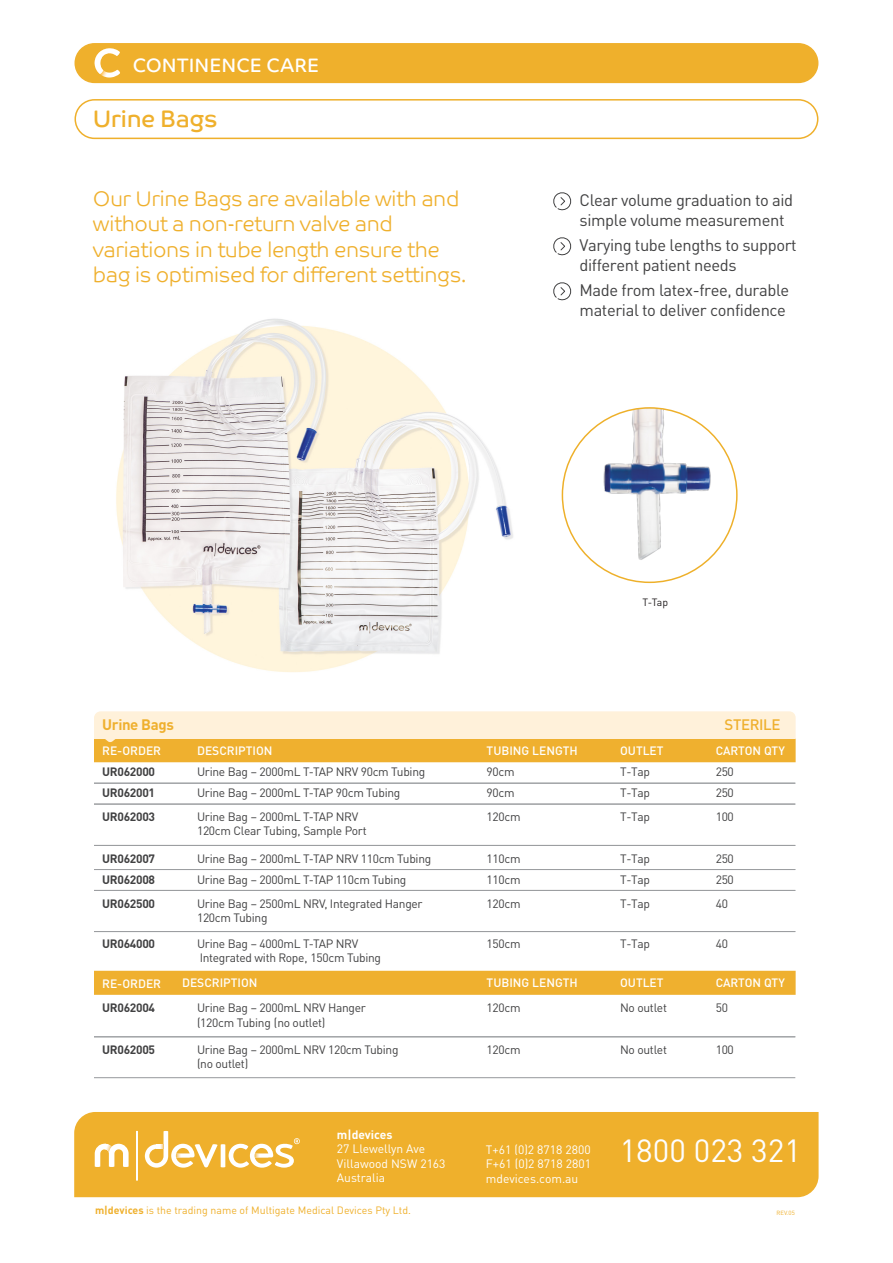
<style>
.page{position:relative;width:893px;height:1263px;background:#fff}
.page>*{position:absolute;margin:0;border:0;box-sizing:border-box;transform-origin:0 0}
.t1{font:31.65px "DIN Pro";color:#fdfeff}
.t2{font:24px "Co Text";letter-spacing:-.025em;color:#efb02c}
.t3{font:300 21.3px/25.5px "Co Text";letter-spacing:-.025em;color:#efb02d}
.t4{font:19.5px "Co Text";color:#fff}
.t5{font:16.5px/19.8px "DIN Pro";letter-spacing:-.025em;color:#414142}
.t6{font:700 15px "DIN Pro";letter-spacing:-.025em;color:#efb02f}
.t7{font:500 15px "DIN Pro";letter-spacing:-.025em;color:#efb02f}
.t8{font:12px/14.4px "DIN Pro";letter-spacing:-.025em;color:#414142}
.t9{font:500 12px "DIN Pro";color:#fff}
.t10{font:12px/14.5px "DIN Pro";color:#fff}
.t11{font:700 12px "DIN Pro";letter-spacing:-.025em;color:#414142}
.t12{font:700 12px "DIN Pro";color:#fff}
.t13{font:10.5px "DIN Pro";color:#efb02c}
.t14{font:10.5px "DIN Pro";color:#231f20}
.t15{font:6px "DIN Pro";color:#efb02c}
.s1{font-weight:700}
</style>
<div class="page">
<img style="left:94px;top:318px;width:491px;height:465px">
<img style="left:562px;top:408px;width:175px;height:174px;border-radius:87px">
<hr style="left:94px;top:783px;width:701px;height:1px;background:#9c9ea1">
<hr style="left:94px;top:869px;width:701px;height:1px;background:#9c9ea1">
<hr style="left:94px;top:804px;width:701px;height:1px;background:#9c9ea1">
<hr style="left:94px;top:845px;width:701px;height:1px;background:#9c9ea1">
<hr style="left:94px;top:1036px;width:701px;height:1px;background:#9c9ea1">
<hr style="left:94px;top:890px;width:701px;height:1px;background:#9c9ea1">
<hr style="left:94px;top:1077px;width:701px;height:1px;background:#9c9ea1">
<hr style="left:94px;top:931px;width:701px;height:1px;background:#9c9ea1">
<svg style="left:94px;top:711px;width:702px;height:51px;background:#f7d38d"></svg>
<div style="left:94px;top:971px;width:702px;height:24px;background:#efb02f"></div>
<div style="left:75px;top:44px;width:743px;height:38px;background:#efb02c;border-radius:19px"></div>
<div style="left:74px;top:43px;width:744px;height:40px;border:2px solid #efb02c;border-radius:19px"></div>
<div style="left:74px;top:99px;width:744px;height:40px;border:2px solid #efb02c;border-radius:19px"></div>
<div style="left:74px;top:1112px;width:745px;height:85px;background:#efb02c"></div>
<svg style="left:95px;top:1144px;width:34px;height:23px"></svg>
<svg style="left:136px;top:1131px;width:2px;height:50px"></svg>
<svg style="left:145px;top:1131px;width:155px;height:37px"></svg>
<svg style="left:94px;top:48px;width:26px;height:30px"></svg>
<svg style="left:553px;top:192px;width:19px;height:19px"></svg>
<svg style="left:553px;top:237px;width:19px;height:19px"></svg>
<svg style="left:553px;top:282px;width:19px;height:19px"></svg>
<h3 class="t4" style="left:133px;top:54px;width:188px">CONTINENCE CARE</h3>
<h2 class="t2" style="left:93px;top:105px;width:126px">Urine Bags</h2>
<h3 class="t3" style="left:93px;top:186px;width:375px">Our Urine Bags are available with and without a non-return valve and variations in tube length ensure the bag is optimised for different settings.</h3>
<h3 class="t5" style="left:580px;top:189px;width:215px">Clear volume graduation to aid simple volume measurement</h3>
<h3 class="t5" style="left:580px;top:234px;width:219px">Varying tube lengths to support different patient needs</h3>
<h3 class="t5" style="left:580px;top:279px;width:211px">Made from latex-free, durable material to deliver confidence</h3>
<p class="t14" style="left:643px;top:594px;width:27px">T-Tap</p>
<p class="t6" style="left:102px;top:713px;width:73px">Urine Bags</p>
<p class="t7" style="left:725px;top:713px;width:57px">STERILE</p>
<p class="t9" style="left:102px;top:741px;width:60px">RE-ORDER</p>
<p class="t9" style="left:197px;top:741px;width:77px">DESCRIPTION</p>
<p class="t9" style="left:487px;top:741px;width:93px">TUBING LENGTH</p>
<p class="t9" style="left:620px;top:741px;width:45px">OUTLET</p>
<p class="t9" style="left:716px;top:741px;width:71px">CARTON QTY</p>
<p class="t11" style="left:102px;top:763px;width:54px">UR062000</p>
<p class="t8" style="left:197px;top:764px;width:230px">Urine Bag – 2000mL T-TAP NRV 90cm Tubing</p>
<p class="t8" style="left:487px;top:764px;width:30px">90cm</p>
<p class="t8" style="left:716px;top:764px;width:20px">250</p>
<p class="t11" style="left:102px;top:784px;width:54px">UR062001</p>
<p class="t8" style="left:197px;top:785px;width:205px">Urine Bag – 2000mL T-TAP 90cm Tubing</p>
<p class="t8" style="left:487px;top:785px;width:30px">90cm</p>
<p class="t8" style="left:716px;top:785px;width:20px">250</p>
<p class="t11" style="left:102px;top:807px;width:54px">UR062003</p>
<p class="t8" style="left:197px;top:808px;width:171px">Urine Bag – 2000mL T-TAP NRV<br>120cm Clear Tubing, Sample Port</p>
<p class="t8" style="left:487px;top:808px;width:36px">120cm</p>
<p class="t8" style="left:716px;top:808px;width:20px">100</p>
<p class="t11" style="left:102px;top:849px;width:54px">UR062007</p>
<p class="t8" style="left:197px;top:850px;width:236px">Urine Bag – 2000mL T-TAP NRV 110cm Tubing</p>
<p class="t8" style="left:487px;top:850px;width:36px">110cm</p>
<p class="t8" style="left:716px;top:850px;width:20px">250</p>
<p class="t11" style="left:102px;top:870px;width:54px">UR062008</p>
<p class="t8" style="left:197px;top:871px;width:211px">Urine Bag – 2000mL T-TAP 110cm Tubing</p>
<p class="t8" style="left:487px;top:871px;width:36px">110cm</p>
<p class="t8" style="left:716px;top:871px;width:20px">250</p>
<p class="t11" style="left:102px;top:894px;width:54px">UR062500</p>
<p class="t8" style="left:197px;top:895px;width:227px">Urine Bag – 2500mL NRV, Integrated Hanger<br>120cm Tubing</p>
<p class="t8" style="left:487px;top:895px;width:36px">120cm</p>
<p class="t8" style="left:716px;top:895px;width:14px">40</p>
<p class="t11" style="left:102px;top:934px;width:54px">UR064000</p>
<p class="t8" style="left:197px;top:935px;width:186px">Urine Bag – 4000mL T-TAP NRV<br>Integrated with Rope, 150cm Tubing</p>
<p class="t8" style="left:487px;top:935px;width:36px">150cm</p>
<p class="t8" style="left:620px;top:761px;width:31px;line-height:21px">T-Tap<br>T-Tap</p>
<p class="t8" style="left:620px;top:808px;width:31px">T-Tap</p>
<p class="t8" style="left:620px;top:847px;width:31px;line-height:21px">T-Tap<br>T-Tap</p>
<p class="t8" style="left:620px;top:895px;width:31px">T-Tap</p>
<p class="t8" style="left:620px;top:935px;width:31px">T-Tap</p>
<p class="t8" style="left:716px;top:935px;width:14px">40</p>
<p class="t9" style="left:102px;top:974px;width:60px">RE-ORDER</p>
<p class="t9" style="left:182px;top:974px;width:77px">DESCRIPTION</p>
<p class="t9" style="left:487px;top:974px;width:93px">TUBING LENGTH</p>
<p class="t9" style="left:620px;top:974px;width:45px">OUTLET</p>
<p class="t9" style="left:716px;top:974px;width:71px">CARTON QTY</p>
<p class="t11" style="left:102px;top:998px;width:54px">UR062004</p>
<p class="t8" style="left:197px;top:1000px;width:170px">Urine Bag – 2000mL NRV Hanger (120cm Tubing (no outlet)</p>
<p class="t8" style="left:487px;top:1000px;width:36px">120cm</p>
<p class="t8" style="left:716px;top:1000px;width:14px">50</p>
<p class="t11" style="left:102px;top:1040px;width:54px">UR062005</p>
<p class="t8" style="left:197px;top:1041px;width:203px">Urine Bag – 2000mL NRV 120cm Tubing (no outlet)</p>
<p class="t8" style="left:487px;top:1041px;width:36px">120cm</p>
<p class="t8" style="left:716px;top:1041px;width:20px">100</p>
<p class="t8" style="left:620px;top:1000px;width:48px">No outlet</p>
<p class="t8" style="left:620px;top:1041px;width:48px">No outlet</p>
<p class="t12" style="left:337px;top:1125px;width:57px">m|devices</p>
<p class="t10" style="left:337px;top:1141px;width:110px">27 Llewellyn Ave<br>Villawood NSW 2163<br>Australia</p>
<p class="t10" style="left:486px;top:1141px;width:107px;text-align:justify">T+61 (0)2 8718 2800<br>F+61 (0)2 8718 2801 mdevices.com.au</p>
<h1 class="t1" style="left:620px;top:1126px;width:183px">1800 023 321</h1>
<p class="t15" style="left:777px;top:1208px;width:20px">REV.05</p>
<p class="t13" style="left:95px;top:1203px;width:317px"><span class="s1">m|devices</span> is the trading name of Multigate Medical Devices Pty Ltd.</p>
</div>
